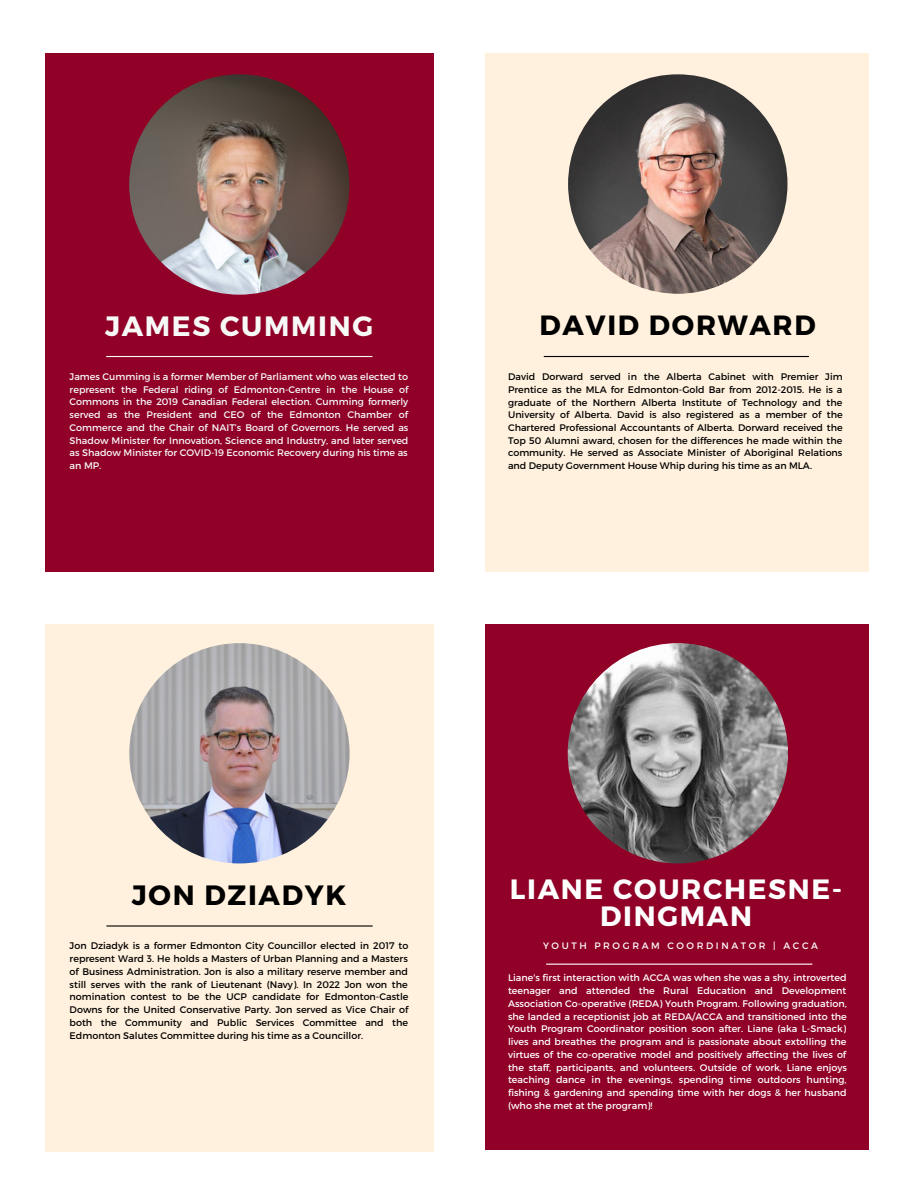
<style>
.page{position:relative;width:918px;height:1188px;background:#fff}
.page>*{position:absolute;margin:0;border:0;box-sizing:border-box;transform-origin:0 0}
.t1{font:700 27.9px/27px "Montserrat";letter-spacing:.06em;color:#fdfefd;text-align:center}
.t2{font:700 27.9px "Montserrat";letter-spacing:.06em;color:#f7f9f7}
.t3{font:700 27.9px "Montserrat";letter-spacing:.06em;color:#000}
.t4{font:700 27.75px "Montserrat";letter-spacing:.06em;color:#000}
.t5{font:9.6px/12.8px "Montserrat";color:#fff;text-align:justify}
.t6{font:9.6px/12.8px "Montserrat";color:#000;text-align:justify}
.t7{font:9.6px/12.8px "Montserrat";color:#f7f9f7;text-align:justify}
.t8{font:9.45px/12.8px "Montserrat";color:#000;text-align:justify}
.t9{font:9.3px "Montserrat";letter-spacing:.28em;color:#fff}
</style>
<div class="page">
<div style="left:45px;top:53px;width:388px;height:519px;background:#900027"></div>
<div style="left:486px;top:53px;width:383px;height:519px;background:#fff1dd"></div>
<div style="left:45px;top:624px;width:388px;height:527px;background:#fff1dd"></div>
<div style="left:486px;top:624px;width:383px;height:525px;background:#900027"></div>
<img style="left:129px;top:74px;width:221px;height:221px;border-radius:50%">
<hr style="left:107px;top:356px;width:265px;height:1px;background:#f7f9f7">
<img style="left:568px;top:74px;width:219px;height:220px;border-radius:50%">
<hr style="left:544px;top:356px;width:265px;height:1px;background:#000">
<img style="left:129px;top:643px;width:221px;height:220px;border-radius:50%">
<hr style="left:107px;top:925px;width:265px;height:2px;background:#000">
<img style="left:568px;top:643px;width:220px;height:220px;border-radius:50%">
<hr style="left:547px;top:964px;width:265px;height:1px;background:#fff">
<h1 class="t2" style="left:105px;top:308px;width:270px">JAMES CUMMING</h1>
<h2 class="t4" style="left:539px;top:307px;width:278px">DAVID DORWARD</h2>
<p class="t7" style="left:70px;top:370px;width:340px">James Cumming is a former Member of Parliament who was elected to represent the Federal riding of Edmonton-Centre in the House of Commons in the 2019 Canadian Federal election. Cumming formerly served as the President and CEO of the Edmonton Chamber of Commerce and the Chair of NAIT’s Board of Governors. He served as Shadow Minister for Innovation, Science and Industry, and later served as Shadow Minister for COVID-19 Economic Recovery during his time as an MP.</p>
<p class="t8" style="left:508px;top:370px;width:336px">David Dorward served in the Alberta Cabinet with Premier Jim Prentice as the MLA for Edmonton-Gold Bar from 2012-2015. He is a graduate of the Northern Alberta Institute of Technology and the University of Alberta. David is also registered as a member of the Chartered Professional Accountants of Alberta. Dorward received the Top 50 Alumni award, chosen for the differences he made within the community. He served as Associate Minister of Aboriginal Relations and Deputy Government House Whip during his time as an MLA.</p>
<h1 class="t3" style="left:132px;top:877px;width:216px">JON DZIADYK</h1>
<p class="t6" style="left:70px;top:939px;width:340px">Jon Dziadyk is a former Edmonton City Councillor elected in 2017 to represent Ward 3. He holds a Masters of Urban Planning and a Masters of Business Administration. Jon is also a military reserve member and still serves with the rank of Lieutenant (Navy). In 2022 Jon won the nomination contest to be the UCP candidate for Edmonton-Castle Downs for the United Conservative Party. Jon served as Vice Chair of both the Community and Public Services Committee and the Edmonton Salutes Committee during his time as a Councillor.</p>
<h1 class="t1" style="left:510px;top:875px;width:334px">LIANE COURCHESNE-<br>DINGMAN</h1>
<p class="t9" style="left:543px;top:940px;width:276px">YOUTH PROGRAM COORDINATOR | ACCA</p>
<p class="t5" style="left:508px;top:971px;width:340px">Liane's first interaction with ACCA was when she was a shy, introverted teenager and attended the Rural Education and Development Association Co-operative (REDA) Youth Program. Following graduation, she landed a receptionist job at REDA/ACCA and transitioned into the Youth Program Coordinator position soon after. Liane (aka L-Smack) lives and breathes the program and is passionate about extolling the virtues of the co-operative model and positively affecting the lives of the staff, participants, and volunteers. Outside of work, Liane enjoys teaching dance in the evenings, spending time outdoors hunting, fishing &amp; gardening and spending time with her dogs &amp; her husband (who she met at the program)!</p>
</div>
